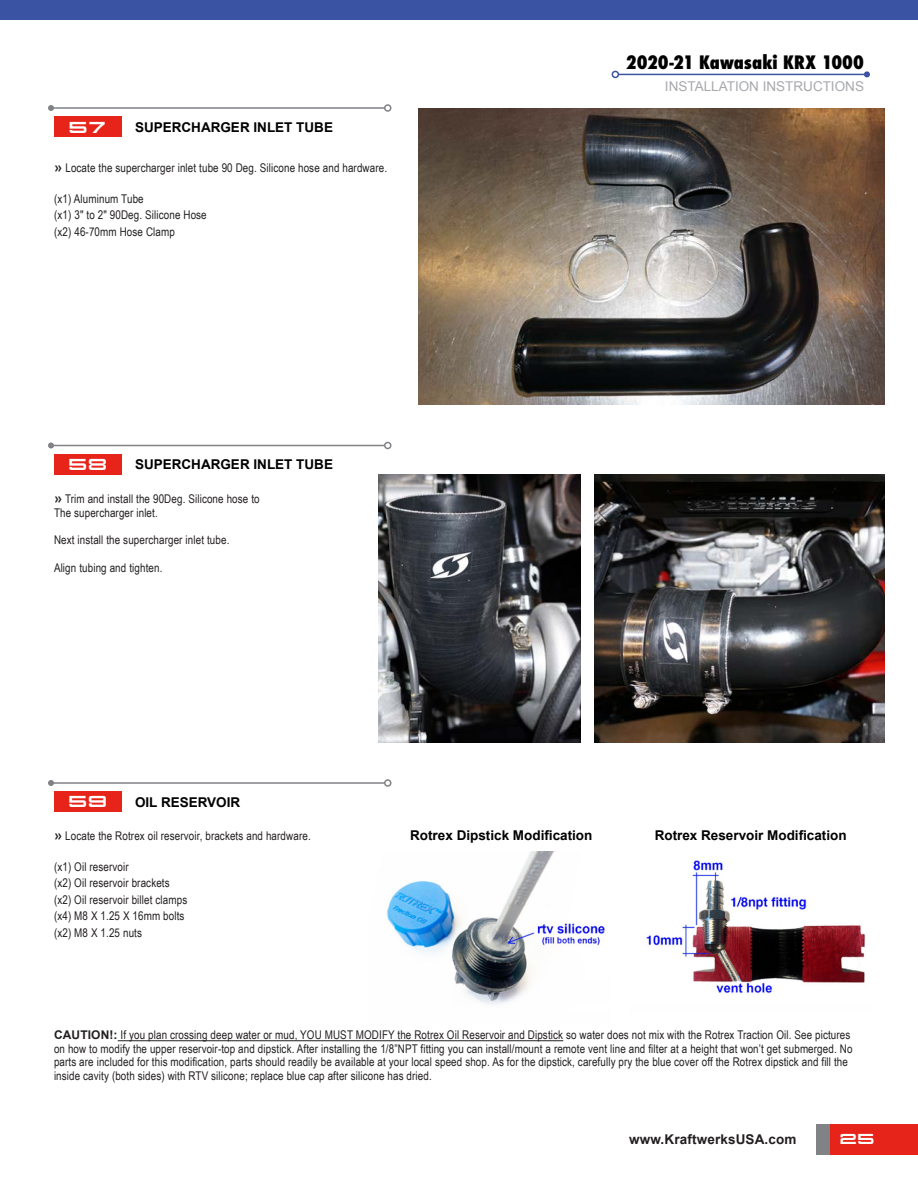
<style>
.page{position:relative;width:918px;height:1188px;background:#fff}
.page>*{position:absolute;margin:0;border:0;box-sizing:border-box;transform-origin:0 0}
.t1{font:800 condensed 18px "Futura";color:#000}
.t2{font:16.5px "Aggie URWT Norm";color:#fff}
.t3{font:15px "Aggie URWT Norm";color:#fff}
.t4{font:700 13.5px "Arial";color:#000}
.t5{font:13.5px "Arial";color:#a8a9ad}
.t6{font:700 13.5px "Arial";letter-spacing:.01em;color:#231f20}
.t7{font:12px/13.5px "Arial Narrow";letter-spacing:.01em;color:#231f20}
.s1{font-family:"Arial Rounded MT Bold";font-size:13.95px}
.s2{font-family:"Arial";font-weight:700}
</style>
<div class="page">
<div style="left:0;top:0;width:918px;height:20px;background:#3a53a3"></div>
<div style="left:830px;top:1124px;width:88px;height:30px;background:#e72419"></div>
<div style="left:817px;top:1124px;width:13px;height:30px;background:#808285"></div>
<hr style="left:618px;top:74px;width:249px;height:1px;background:#3a53a3">
<svg style="left:864px;top:71px;width:6px;height:6px"></svg>
<div style="left:612px;top:71px;width:7px;height:7px;border:2px solid #3a53a3;border-radius:50%"></div>
<img style="left:387px;top:852px;width:218px;height:152px">
<img style="left:418px;top:108px;width:466px;height:297px">
<img style="left:378px;top:474px;width:202px;height:268px">
<img style="left:594px;top:474px;width:290px;height:268px">
<hr style="left:51px;top:107px;width:334px;height:2px;background:#808285">
<svg style="left:48px;top:105px;width:6px;height:6px"></svg>
<div style="left:384px;top:104px;width:8px;height:8px;border:2px solid #808285;border-radius:50%"></div>
<hr style="left:51px;top:445px;width:334px;height:1px;background:#808285">
<svg style="left:48px;top:442px;width:6px;height:6px"></svg>
<div style="left:384px;top:442px;width:8px;height:7px;border:2px solid #808285;border-radius:50%"></div>
<hr style="left:51px;top:782px;width:334px;height:2px;background:#808285">
<svg style="left:48px;top:780px;width:6px;height:6px"></svg>
<div style="left:384px;top:779px;width:8px;height:8px;border:2px solid #808285;border-radius:50%"></div>
<div style="left:54px;top:454px;width:68px;height:20px;background:#e72419"></div>
<div style="left:54px;top:117px;width:68px;height:20px;background:#e72419"></div>
<div style="left:54px;top:791px;width:68px;height:21px;background:#e72419"></div>
<img style="left:646px;top:860px;width:220px;height:133px">
<hr style="left:118px;top:1040px;width:445px;height:1px;background:#231f20">
<h1 class="t1" style="left:626px;top:50px;width:240px">2020-21 Kawasaki KRX 1000</h1>
<p class="t2" style="left:69px;top:117px;width:40px">57</p>
<p class="t4" style="left:135px;top:118px;width:200px">SUPERCHARGER INLET TUBE</p>
<p class="t7" style="left:54px;top:161px;width:334px"><span class="s1">»</span> Locate the supercharger inlet tube 90 Deg. Silicone hose and hardware.</p>
<p class="t7" style="left:54px;top:191px;width:91px">(x1) Aluminum Tube</p>
<p class="t7" style="left:54px;top:208px;width:154px">(x1) 3" to 2" 90Deg. Silicone Hose</p>
<p class="t7" style="left:54px;top:224px;width:122px">(x2) 46-70mm Hose Clamp</p>
<p class="t2" style="left:68px;top:455px;width:41px">58</p>
<p class="t4" style="left:135px;top:456px;width:200px">SUPERCHARGER INLET TUBE</p>
<p class="t7" style="left:54px;top:491px;width:207px"><span class="s1">»</span> Trim and install the 90Deg. Silicone hose to</p>
<p class="t7" style="left:54px;top:505px;width:105px">The supercharger inlet.</p>
<p class="t7" style="left:54px;top:533px;width:177px">Next install the supercharger inlet tube.</p>
<p class="t7" style="left:54px;top:561px;width:110px">Align tubing and tighten.</p>
<p class="t5" style="left:665px;top:77px;width:201px">INSTALLATION INSTRUCTIONS</p>
<p class="t2" style="left:68px;top:792px;width:41px">59</p>
<p class="t4" style="left:135px;top:793px;width:107px">OIL RESERVOIR</p>
<p class="t7" style="left:54px;top:829px;width:258px"><span class="s1">»</span> Locate the Rotrex oil reservoir, brackets and hardware.</p>
<p class="t7" style="left:54px;top:859px;width:76px">(x1) Oil reservoir</p>
<p class="t7" style="left:54px;top:876px;width:117px">(x2) Oil reservoir brackets</p>
<p class="t7" style="left:54px;top:892px;width:135px">(x2) Oil reservoir billet clamps</p>
<p class="t7" style="left:54px;top:909px;width:132px">(x4) M8 X 1.25 X 16mm bolts</p>
<p class="t7" style="left:54px;top:925px;width:90px">(x2) M8 X 1.25 nuts</p>
<p class="t4" style="left:410px;top:827px;width:184px">Rotrex Dipstick Modification</p>
<p class="t4" style="left:655px;top:827px;width:194px">Rotrex Reservoir Modification</p>
<p class="t7" style="left:54px;top:1028px;width:800px"><span class="s2">CAUTION!:</span> If you plan crossing deep water or mud, YOU MUST MODIFY the Rotrex Oil Reservoir and Dipstick so water does not mix with the Rotrex Traction Oil. See pictures on how to modify the upper reservoir-top and dipstick. After installing the 1/8”NPT fitting you can install/mount a remote vent line and filter at a height that won’t get submerged. No parts are included for this modification, parts should readily be available at your local speed shop. As for the dipstick, carefully pry the blue cover off the Rotrex dipstick and fill the inside cavity (both sides) with RTV silicone; replace blue cap after silicone has dried.</p>
<p class="t6" style="left:629px;top:1130px;width:169px">www.KraftwerksUSA.com</p>
<p class="t3" style="left:840px;top:1131px;width:37px">25</p>
</div>
